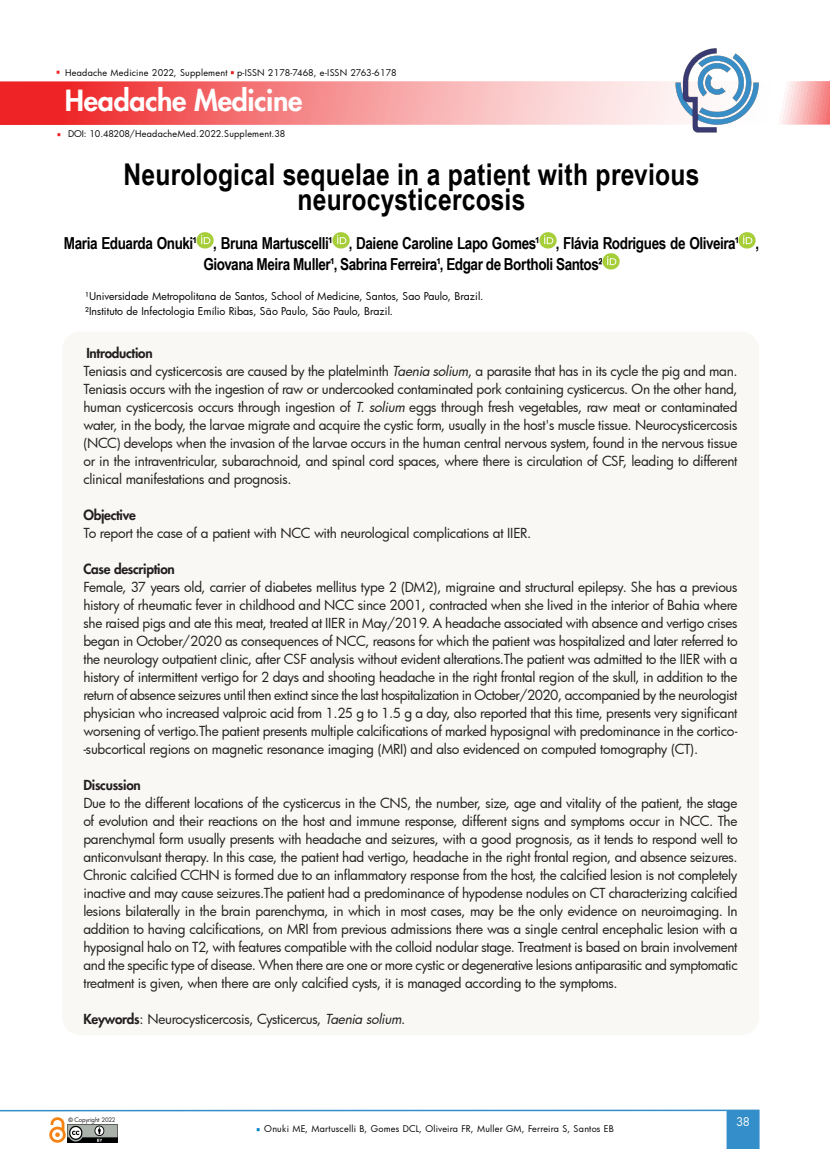
<style>
.page{position:relative;width:830px;height:1149px;background:#fff}
.page>*{position:absolute;margin:0;border:0;box-sizing:border-box;transform-origin:0 0}
.t1{font:700 30px/25.5px "Arial Narrow";letter-spacing:.01em;color:#000;text-align:center}
.t2{font:800 28.5px "Futura";letter-spacing:-.01em;color:#fff}
.t3{font:700 16.5px/21px "Arial Narrow";letter-spacing:-.025em;color:#000}
.texto{font:13.5px/18px "Futura";letter-spacing:-.02em;color:#231f20;text-align:justify}
.texto-2{font:800 13.5px "Futura";letter-spacing:-.02em;color:#231f20}
.t4{font:11.55px "Futura";color:#fff}
.texto-3{font:10.5px "Futura";letter-spacing:.005em;color:#000}
.t5{font:9px "Futura";letter-spacing:.03em;color:#040503}
.t6{font:6px "Futura";letter-spacing:-.02em;color:#231f20}
.s1{font-style:inherit}
.s2{font-style:italic}
.s3{font-weight:800}
.s4{font-family:"Arial";font-weight:700}
</style>
<div class="page">
<svg style="left:0;top:81px;width:829px;height:44px;background:#f69394"></svg>
<svg style="left:726px;top:1109px;width:33px;height:39px"></svg>
<hr style="left:0;top:1109px;width:726px;height:1px;background:#338eca">
<img style="left:67px;top:1124px;width:50px;height:18px">
<img style="left:49px;top:1117px;width:17px;height:25px">
<img style="left:674px;top:48px;width:85px;height:85px">
<img style="left:196px;top:232px;width:17px;height:16px">
<img style="left:332px;top:232px;width:17px;height:16px">
<img style="left:539px;top:232px;width:17px;height:16px">
<img style="left:738px;top:232px;width:17px;height:16px">
<img style="left:602px;top:253px;width:17px;height:16px">
<div style="left:62px;top:331px;width:696px;height:703px;background:#f9f8f5;border-radius:18px"></div>
<p class="t5" style="left:65px;top:66px;width:333px">Headache Medicine 2022, Supplement p-ISSN 2178-7468, e-ISSN 2763-6178</p>
<h2 class="t2" style="left:65px;top:83px;width:239px">Headache Medicine</h2>
<p class="t5" style="left:68px;top:127px;width:219px"><span class="s1">DOI: 10.48208/</span>HeadacheMed.2022.Supplement.38</p>
<p class="t1" style="left:123px;top:160px;width:577px">Neurological sequelae in a patient with previous neurocysticercosis</p>
<p class="t3" style="left:203px;top:232px;width:557px;text-indent:-139px">Maria Eduarda Onuki¹ , Bruna Martuscelli¹ , Daiene Caroline Lapo Gomes¹ , Flávia Rodrigues de Oliveira¹ ,<br>Giovana Meira Muller¹, Sabrina Ferreira¹, Edgar de Bortholi Santos²</p>
<p class="texto-3" style="left:85px;top:289px;width:399px">¹Universidade Metropolitana de Santos, School of Medicine, Santos, Sao Paulo, Brazil.</p>
<p class="texto-3" style="left:85px;top:304px;width:309px">²Instituto de Infectologia Emílio Ribas, São Paulo, São Paulo, Brazil.</p>
<p class="texto-2" style="left:86px;top:344px;width:68px">Introduction</p>
<p class="texto" style="left:83px;top:361px;width:655px">Teniasis and cysticercosis are caused by the platelminth <span class="s2">Taenia solium</span>, a parasite that has in its cycle the pig and man.<br>Teniasis occurs with the ingestion of raw or undercooked contaminated pork containing cysticercus. On the other hand, human cysticercosis occurs through ingestion of <span class="s2">T. solium</span> eggs through fresh vegetables, raw meat or contaminated water, in the body, the larvae migrate and acquire the cystic form, usually in the host's muscle tissue. Neurocysticercosis (NCC) develops when the invasion of the larvae occurs in the human central nervous system, found in the nervous tissue or in the intraventricular, subarachnoid, and spinal cord spaces, where there is circulation of CSF, leading to different clinical manifestations and prognosis.</p>
<p class="texto-2" style="left:83px;top:506px;width:54px">Objective</p>
<p class="texto" style="left:83px;top:523px;width:449px">To report the case of a patient with NCC with neurological complications at IIER.</p>
<p class="texto-2" style="left:83px;top:560px;width:93px">Case description</p>
<p class="texto" style="left:83px;top:577px;width:655px">Female, 37 years old, carrier of diabetes mellitus type 2 (DM2), migraine and structural epilepsy. She has a previous history of rheumatic fever in childhood and NCC since 2001, contracted when she lived in the interior of Bahia where she raised pigs and ate this meat, treated at IIER in May/2019. A headache associated with absence and vertigo crises began in October/2020 as consequences of NCC, reasons for which the patient was hospitalized and later referred to the neurology outpatient clinic, after CSF analysis without evident alterations.The patient was admitted to the IIER with a history of intermittent vertigo for 2 days and shooting headache in the right frontal region of the skull, in addition to the return of absence seizures until then extinct since the last hospitalization in October/2020, accompanied by the neurologist physician who increased valproic acid from 1.25 g to 1.5 g a day, also reported that this time, presents very significant worsening of vertigo.The patient presents multiple calcifications of marked hyposignal with predominance in the cortico--subcortical regions on magnetic resonance imaging (MRI) and also evidenced on computed tomography (CT).</p>
<p class="texto-2" style="left:83px;top:776px;width:59px">Discussion</p>
<p class="texto" style="left:83px;top:793px;width:655px">Due to the different locations of the cysticercus in the CNS, the number, size, age and vitality of the patient, the stage of evolution and their reactions on the host and immune response, different signs and symptoms occur in NCC. The parenchymal form usually presents with headache and seizures, with a good prognosis, as it tends to respond well to anticonvulsant therapy. In this case, the patient had vertigo, headache in the right frontal region, and absence seizures.<br>Chronic calcified CCHN is formed due to an inflammatory response from the host, the calcified lesion is not completely inactive and may cause seizures.The patient had a predominance of hypodense nodules on CT characterizing calcified lesions bilaterally in the brain parenchyma, in which in most cases, may be the only evidence on neuroimaging. In addition to having calcifications, on MRI from previous admissions there was a single central encephalic lesion with a hyposignal halo on T2, with features compatible with the colloid nodular stage. Treatment is based on brain involvement and the specific type of disease. When there are one or more cystic or degenerative lesions antiparasitic and symptomatic treatment is given, when there are only calcified cysts, it is managed according to the symptoms.</p>
<p class="texto" style="left:83px;top:1009px;width:323px"><span class="s3">Keywords</span>: Neurocysticercosis, Cysticercus, <span class="s2">Taenia solium</span>.</p>
<p class="t6" style="left:69px;top:1114px;width:49px"><span class="s4">©</span> Copyright 2022</p>
<p class="t5" style="left:264px;top:1122px;width:351px">Onuki ME, Martuscelli B, Gomes DCL, Oliveira FR, Muller GM, Ferreira S, Santos EB</p>
<p class="t4" style="left:735px;top:1113px;width:15px">38</p>
</div>
